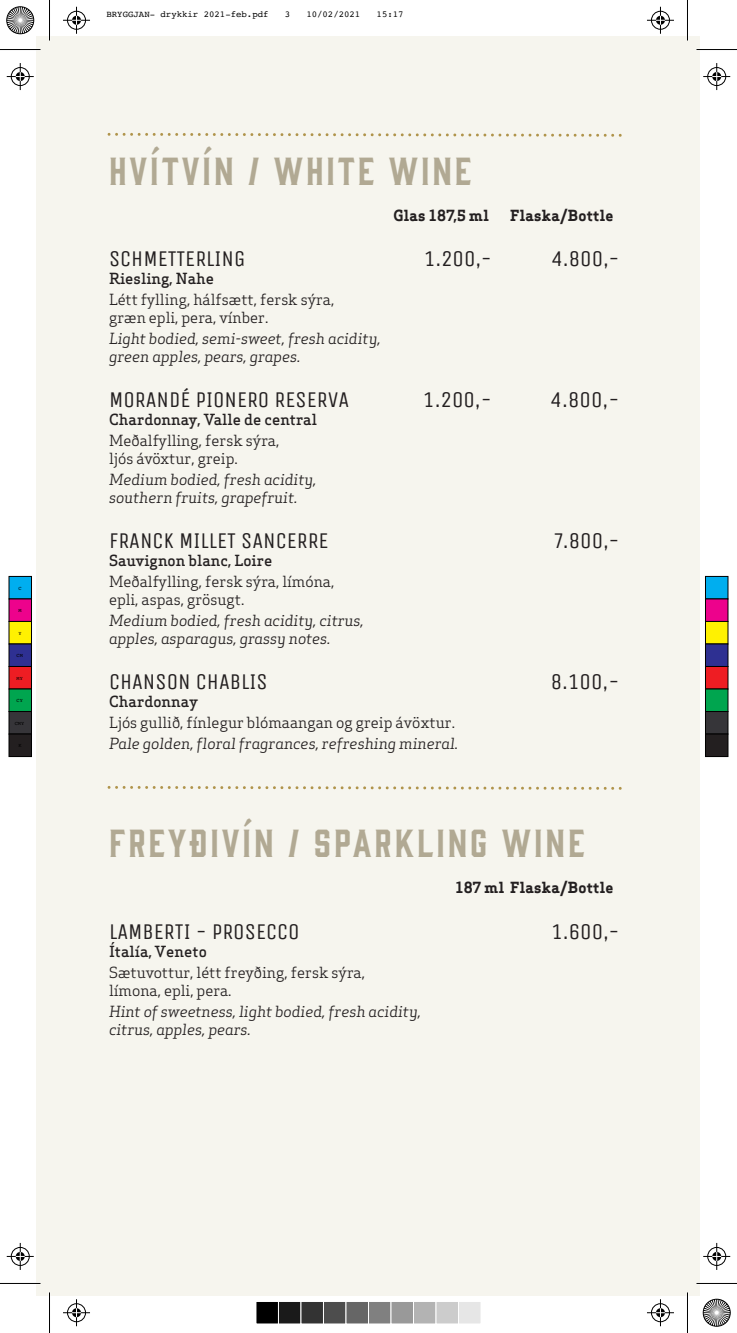
<style>
.page{position:relative;width:737px;height:1333px;background:#fff}
.page>*{position:absolute;margin:0;border:0;box-sizing:border-box;transform-origin:0 0}
.t1{font:36px "Gin W00";letter-spacing:.08em;color:#b1a993}
.t2{font:22.5px "Unica One";color:#231f20}
.t3{font:italic 15px/18px "Apex Serif";color:#231f20}
.t4{font:15px/18px "Apex Serif";color:#231f20}
.t5{font:500 15px "Apex Serif";color:#231f20}
.t6{font:700 15px "Apex Serif";letter-spacing:.02em;color:#231f20}
.t7{font:9px "Courier";color:#000}
.t8{font:5.25px "Courier";color:#000}
</style>
<div class="page">
<div style="left:37px;top:37px;width:663px;height:1258px;background:#f6f5ee"></div>
<svg style="left:107px;top:132px;width:515px;height:5px"></svg>
<svg style="left:107px;top:786px;width:515px;height:4px"></svg>
<hr style="left:0;top:1282px;width:40px;height:2px;background:#fff">
<hr style="left:696px;top:1282px;width:41px;height:2px;background:#fff">
<hr style="left:686px;top:0;width:2px;height:40px;background:#fff">
<hr style="left:686px;top:1292px;width:2px;height:40px;background:#fff">
<hr style="left:0;top:49px;width:40px;height:1px;background:#000">
<hr style="left:696px;top:49px;width:41px;height:1px;background:#000">
<hr style="left:0;top:1282px;width:40px;height:1px;background:#000">
<hr style="left:696px;top:1282px;width:41px;height:1px;background:#000">
<hr style="left:49px;top:0;width:1px;height:40px;background:#000">
<hr style="left:49px;top:1292px;width:1px;height:40px;background:#000">
<hr style="left:687px;top:0;width:1px;height:40px;background:#000">
<hr style="left:687px;top:1292px;width:1px;height:40px;background:#000">
<svg style="left:63px;top:7px;width:27px;height:27px"></svg>
<svg style="left:647px;top:7px;width:27px;height:27px"></svg>
<svg style="left:63px;top:1299px;width:27px;height:26px"></svg>
<svg style="left:647px;top:1299px;width:27px;height:26px"></svg>
<svg style="left:7px;top:63px;width:27px;height:27px"></svg>
<svg style="left:7px;top:1242px;width:27px;height:27px"></svg>
<svg style="left:703px;top:63px;width:27px;height:27px"></svg>
<svg style="left:703px;top:1242px;width:27px;height:27px"></svg>
<div style="left:9px;top:576px;width:23px;height:23px;background:#00aeef"></div>
<div style="left:9px;top:576px;width:23px;height:23px;border:1px solid #000"></div>
<div style="left:9px;top:599px;width:23px;height:22px;background:#ed028c"></div>
<div style="left:9px;top:598px;width:23px;height:23px;border:1px solid #000"></div>
<div style="left:9px;top:621px;width:23px;height:23px;background:#fff101"></div>
<div style="left:9px;top:621px;width:23px;height:23px;border:1px solid #000"></div>
<div style="left:9px;top:644px;width:23px;height:22px;background:#2e3092"></div>
<div style="left:9px;top:643px;width:23px;height:23px;border:1px solid #000"></div>
<div style="left:9px;top:666px;width:23px;height:23px;background:#ee1d23"></div>
<div style="left:9px;top:666px;width:23px;height:23px;border:1px solid #000"></div>
<div style="left:9px;top:689px;width:23px;height:22px;background:#00a54f"></div>
<div style="left:9px;top:711px;width:23px;height:23px;background:#363539"></div>
<div style="left:9px;top:711px;width:23px;height:23px;border:1px solid #000"></div>
<div style="left:9px;top:734px;width:23px;height:22px;background:#231f20"></div>
<div style="left:9px;top:733px;width:23px;height:23px;border:1px solid #000"></div>
<div style="left:705px;top:576px;width:23px;height:23px;background:#00aeef"></div>
<div style="left:705px;top:576px;width:23px;height:23px;border:1px solid #000"></div>
<div style="left:705px;top:599px;width:23px;height:22px;background:#ed028c"></div>
<div style="left:705px;top:598px;width:23px;height:23px;border:1px solid #000"></div>
<div style="left:705px;top:621px;width:23px;height:23px;background:#fff101"></div>
<div style="left:705px;top:621px;width:23px;height:23px;border:1px solid #000"></div>
<div style="left:705px;top:644px;width:23px;height:22px;background:#2e3092"></div>
<div style="left:705px;top:643px;width:23px;height:23px;border:1px solid #000"></div>
<div style="left:705px;top:666px;width:23px;height:23px;background:#ee1d23"></div>
<div style="left:705px;top:666px;width:23px;height:23px;border:1px solid #000"></div>
<div style="left:705px;top:689px;width:23px;height:22px;background:#00a54f"></div>
<div style="left:705px;top:711px;width:23px;height:23px;background:#363539"></div>
<div style="left:705px;top:711px;width:23px;height:23px;border:1px solid #000"></div>
<div style="left:705px;top:734px;width:23px;height:22px;background:#231f20"></div>
<div style="left:705px;top:733px;width:23px;height:23px;border:1px solid #000"></div>
<div style="left:256px;top:1301px;width:22px;height:22px;background:#000"></div>
<div style="left:256px;top:1300px;width:23px;height:23px;border:1px solid #fff"></div>
<div style="left:278px;top:1301px;width:23px;height:22px;background:#1a1a1a"></div>
<div style="left:278px;top:1300px;width:23px;height:23px;border:1px solid #fff"></div>
<div style="left:301px;top:1301px;width:22px;height:22px;background:#333"></div>
<div style="left:301px;top:1300px;width:23px;height:23px;border:1px solid #fff"></div>
<div style="left:323px;top:1301px;width:23px;height:22px;background:#4d4d4d"></div>
<div style="left:323px;top:1300px;width:23px;height:23px;border:1px solid #fff"></div>
<div style="left:346px;top:1301px;width:22px;height:22px;background:#666"></div>
<div style="left:346px;top:1300px;width:23px;height:23px;border:1px solid #fff"></div>
<div style="left:368px;top:1301px;width:23px;height:22px;background:#808080"></div>
<div style="left:368px;top:1300px;width:23px;height:23px;border:1px solid #fff"></div>
<div style="left:391px;top:1301px;width:22px;height:22px;background:#999"></div>
<div style="left:391px;top:1300px;width:23px;height:23px;border:1px solid #fff"></div>
<div style="left:413px;top:1301px;width:23px;height:22px;background:#b3b3b3"></div>
<div style="left:413px;top:1300px;width:23px;height:23px;border:1px solid #fff"></div>
<div style="left:436px;top:1301px;width:22px;height:22px;background:#ccc"></div>
<div style="left:436px;top:1300px;width:23px;height:23px;border:1px solid #fff"></div>
<div style="left:458px;top:1301px;width:23px;height:22px;background:#e6e6e6"></div>
<div style="left:458px;top:1300px;width:23px;height:23px;border:1px solid #fff"></div>
<svg style="left:6px;top:6px;width:29px;height:29px"></svg>
<svg style="left:702px;top:1298px;width:29px;height:29px"></svg>
<p class="t8" style="left:18px;top:583px;width:5px">C</p>
<p class="t8" style="left:18px;top:606px;width:5px">M</p>
<p class="t8" style="left:18px;top:628px;width:5px">Y</p>
<p class="t8" style="left:17px;top:651px;width:8px">CM</p>
<p class="t8" style="left:17px;top:673px;width:8px">MY</p>
<p class="t8" style="left:17px;top:696px;width:8px">CY</p>
<p class="t8" style="left:15px;top:718px;width:11px">CMY</p>
<p class="t8" style="left:18px;top:741px;width:5px">K</p>
<p class="t7" style="left:106px;top:7px;width:164px">BRYGGJAN- drykkir 2021-feb.pdf</p>
<p class="t7" style="left:285px;top:7px;width:7px">3</p>
<p class="t7" style="left:306px;top:7px;width:56px">10/02/2021</p>
<p class="t7" style="left:377px;top:7px;width:29px">15:17</p>
<h1 class="t1" style="left:109px;top:146px;width:364px">HVÍTVÍN / WHITE WINE</h1>
<p class="t6" style="left:393px;top:206px;width:97px">Glas 187,5 ml</p>
<p class="t6" style="left:510px;top:206px;width:105px">Flaska/Bottle</p>
<h2 class="t2" style="left:109px;top:245px;width:138px">SCHMETTERLING</h2>
<h2 class="t2" style="left:424px;top:245px;width:69px">1.200,-</h2>
<h2 class="t2" style="left:552px;top:245px;width:69px">4.800,-</h2>
<p class="t5" style="left:109px;top:269px;width:107px">Riesling, Nahe</p>
<p class="t4" style="left:109px;top:290px;width:227px">Létt fylling, hálfsætt, fersk sýra, græn epli, pera, vínber.</p>
<p class="t3" style="left:109px;top:329px;width:273px">Light bodied, semi-sweet, fresh acidity, green apples, pears, grapes.</p>
<h2 class="t2" style="left:109px;top:386px;width:242px">MORANDÉ PIONERO RESERVA</h2>
<h2 class="t2" style="left:423px;top:386px;width:70px">1.200,-</h2>
<h2 class="t2" style="left:551px;top:386px;width:70px">4.800,-</h2>
<p class="t5" style="left:109px;top:410px;width:209px">Chardonnay, Valle de central</p>
<p class="t4" style="left:109px;top:431px;width:172px">Meðalfylling, fersk sýra, ljós ávöxtur, greip.</p>
<p class="t3" style="left:109px;top:470px;width:209px">Medium bodied, fresh acidity, southern fruits, grapefruit.</p>
<h2 class="t2" style="left:109px;top:527px;width:221px">FRANCK MILLET SANCERRE</h2>
<h2 class="t2" style="left:553px;top:527px;width:68px">7.800,-</h2>
<p class="t5" style="left:109px;top:551px;width:165px">Sauvignon blanc, Loire</p>
<p class="t4" style="left:109px;top:572px;width:227px">Meðalfylling, fersk sýra, límóna, epli, aspas, grösugt.</p>
<p class="t3" style="left:109px;top:611px;width:256px">Medium bodied, fresh acidity, citrus, apples, asparagus, grassy notes.</p>
<h2 class="t2" style="left:109px;top:668px;width:160px">CHANSON CHABLIS</h2>
<h2 class="t2" style="left:551px;top:668px;width:70px">8.100,-</h2>
<p class="t5" style="left:109px;top:692px;width:90px">Chardonnay</p>
<p class="t4" style="left:109px;top:713px;width:347px">Ljós gullið, fínlegur blómaangan og greip ávöxtur.</p>
<p class="t3" style="left:109px;top:734px;width:351px">Pale golden, floral fragrances, refreshing mineral.</p>
<h1 class="t1" style="left:109px;top:818px;width:477px">FREYÐIVÍN / SPARKLING WINE</h1>
<p class="t6" style="left:455px;top:878px;width:160px">187 ml Flaska/Bottle</p>
<h2 class="t2" style="left:109px;top:917px;width:192px">LAMBERTI - PROSECCO</h2>
<h2 class="t2" style="left:551px;top:917px;width:69px">1.600,-</h2>
<p class="t5" style="left:109px;top:941px;width:99px">Ítalía, Veneto</p>
<p class="t4" style="left:109px;top:962px;width:257px">Sætuvottur, létt freyðing, fersk sýra, límona, epli, pera.</p>
<p class="t3" style="left:109px;top:1001px;width:313px">Hint of sweetness, light bodied, fresh acidity, citrus, apples, pears.</p>
</div>
